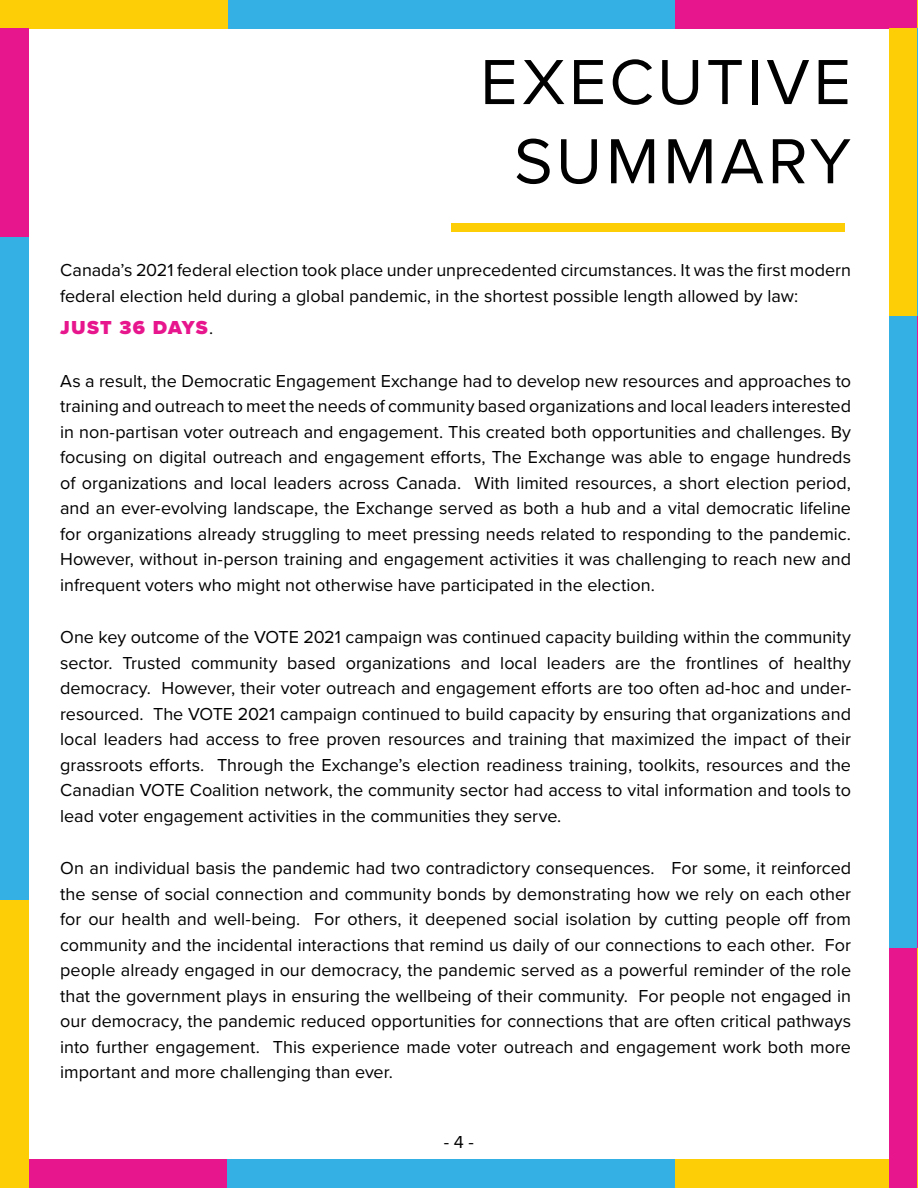
<style>
.page{position:relative;width:918px;height:1188px;background:#fff}
.page>*{position:absolute;margin:0;border:0;box-sizing:border-box;transform-origin:0 0}
.t1{font:66px/79.2px "Proxima Nova";letter-spacing:.055em;color:#000;text-align:center}
.t2{font:900 19.5px "Proxima Nova";letter-spacing:.065em;color:#e7168d}
.t3{font:18px/25.5px "Proxima Nova";color:#000;text-align:justify}
.s1{font-weight:400;font-size:18px;color:#000}
</style>
<div class="page">
<div style="left:451px;top:224px;width:393px;height:8px;background:#fdcd06"></div>
<div style="left:675px;top:1160px;width:214px;height:28px;background:#fdcd06"></div>
<div style="left:184px;top:1160px;width:491px;height:28px;background:#35b0e5"></div>
<div style="left:29px;top:1160px;width:198px;height:28px;background:#e7168d"></div>
<div style="left:0;top:0;width:228px;height:28px;background:#fdcd06"></div>
<div style="left:228px;top:0;width:524px;height:28px;background:#35b0e5"></div>
<div style="left:675px;top:0;width:243px;height:28px;background:#e7168d"></div>
<div style="left:0;top:900px;width:29px;height:288px;background:#fdcd06"></div>
<div style="left:889px;top:28px;width:29px;height:288px;background:#fdcd06"></div>
<div style="left:0;top:237px;width:29px;height:663px;background:#35b0e5"></div>
<div style="left:889px;top:316px;width:29px;height:632px;background:#35b0e5"></div>
<div style="left:0;top:28px;width:29px;height:209px;background:#e7168d"></div>
<div style="left:889px;top:948px;width:29px;height:240px;background:#e7168d"></div>
<svg style="left:917px;top:0;width:1px;height:28px"></svg>
<hr style="left:917px;top:28px;width:1px;height:288px;background:#35b0e5">
<hr style="left:917px;top:316px;width:1px;height:632px;background:#e7168d">
<hr style="left:917px;top:948px;width:1px;height:240px;background:#fdcd06">
<h1 class="t1" style="left:480px;top:40px;width:372px">EXECUTIVE<br>SUMMARY</h1>
<p class="t3" style="left:60px;top:257px;width:792px">Canada’s 2021 federal election took place under unprecedented circumstances. It was the first modern federal election held during a global pandemic, in the shortest possible length allowed by law:</p>
<p class="t2" style="left:60px;top:313px;width:155px">JUST 36 DAYS<span class="s1">.</span></p>
<p class="t3" style="left:60px;top:367px;width:792px">As a result, the Democratic Engagement Exchange had to develop new resources and approaches to training and outreach to meet the needs of community based organizations and local leaders interested in non-partisan voter outreach and engagement. This created both opportunities and challenges. By focusing on digital outreach and engagement efforts, The Exchange was able to engage hundreds of organizations and local leaders across Canada. With limited resources, a short election period, and an ever-evolving landscape, the Exchange served as both a hub and a vital democratic lifeline for organizations already struggling to meet pressing needs related to responding to the pandemic.<br>However, without in-person training and engagement activities it was challenging to reach new and infrequent voters who might not otherwise have participated in the election.</p>
<p class="t3" style="left:60px;top:624px;width:792px">One key outcome of the VOTE 2021 campaign was continued capacity building within the community sector. Trusted community based organizations and local leaders are the frontlines of healthy democracy. However, their voter outreach and engagement efforts are too often ad-hoc and under&shy;resourced. The VOTE 2021 campaign continued to build capacity by ensuring that organizations and local leaders had access to free proven resources and training that maximized the impact of their grassroots efforts. Through the Exchange’s election readiness training, toolkits, resources and the Canadian VOTE Coalition network, the community sector had access to vital information and tools to lead voter engagement activities in the communities they serve.</p>
<p class="t3" style="left:60px;top:855px;width:793px">On an individual basis the pandemic had two contradictory consequences. For some, it reinforced the sense of social connection and community bonds by demonstrating how we rely on each other for our health and well-being. For others, it deepened social isolation by cutting people off from community and the incidental interactions that remind us daily of our connections to each other. For people already engaged in our democracy, the pandemic served as a powerful reminder of the role that the government plays in ensuring the wellbeing of their community. For people not engaged in our democracy, the pandemic reduced opportunities for connections that are often critical pathways into further engagement. This experience made voter outreach and engagement work both more important and more challenging than ever.</p>
<p class="t3" style="left:444px;top:1129px;width:32px">- 4 -</p>
</div>
